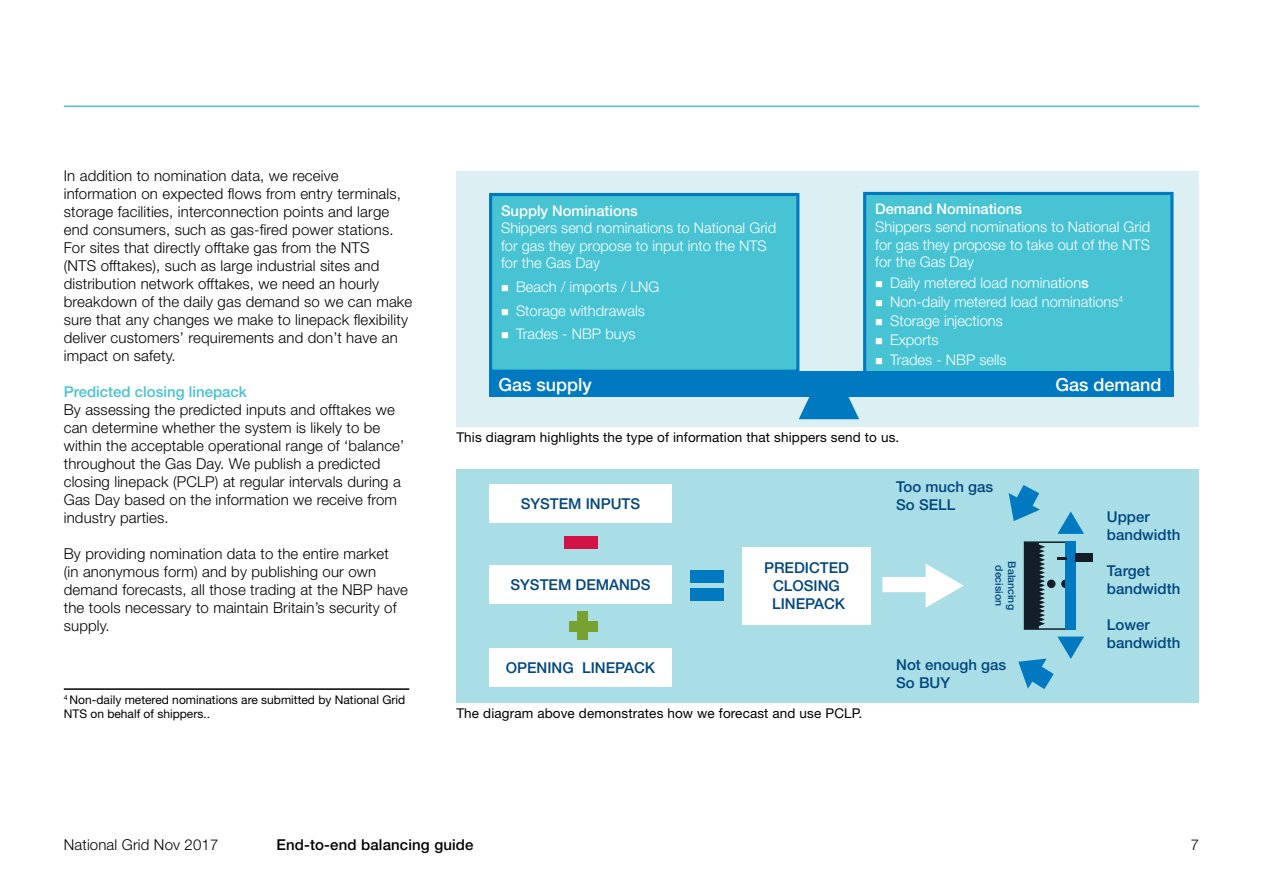
<style>
.page{position:relative;width:1263px;height:893px;background:#fff}
.page>*{position:absolute;margin:0;border:0;box-sizing:border-box;transform-origin:0 0}
.t1{font:500 18px "Helvetica Neue LT Std";color:#fff}
.t2{font:300 15px/18px "Helvetica Neue LT Std";letter-spacing:.01em;color:#000}
.t3{font:500 15px/18px "Helvetica Neue LT Std";color:#00467f}
.t4{font:500 15px "Helvetica Neue LT Std";letter-spacing:.01em;color:#000}
.t5{font:500 15px "Helvetica Neue LT Std";color:#47c3d3}
.t6{font:300 14.7px/17.7px "Helvetica Neue LT Std";color:#fff}
.t7{font:500 14.7px "Helvetica Neue LT Std";color:#fff}
.t8{font:13.5px "Helvetica Neue LT Std";letter-spacing:.01em;color:#000}
.t9{font:12px/14.4px "Helvetica Neue LT Std";color:#000}
.t10{font:500 10.5px/12.6px "Helvetica Neue LT Std";color:#00467f;text-align:center}
.s1{font-family:"Sabon LT Std"}
.s2{font-weight:500}
</style>
<div class="page">
<div style="left:456px;top:171px;width:742px;height:255px;background:#dcf0f3"></div>
<hr style="left:64px;top:106px;width:1135px;height:1px;background:#47c3d3">
<div style="left:491px;top:195px;width:307px;height:176px;background:#47c3d3"></div>
<div style="left:489px;top:193px;width:310px;height:180px;border:3px solid #0079c1"></div>
<div style="left:865px;top:193px;width:307px;height:195px;background:#47c3d3"></div>
<div style="left:863px;top:192px;width:310px;height:197px;border:3px solid #0079c1"></div>
<div style="left:456px;top:469px;width:743px;height:233px;background:#aadee6"></div>
<div style="left:489px;top:484px;width:183px;height:39px;background:#fff"></div>
<div style="left:489px;top:565px;width:183px;height:39px;background:#fff"></div>
<div style="left:489px;top:648px;width:183px;height:39px;background:#fff"></div>
<div style="left:742px;top:547px;width:129px;height:77px;background:#fff"></div>
<div style="left:563px;top:536px;width:34px;height:12px;background:#d31245"></div>
<div style="left:568px;top:621px;width:29px;height:11px;background:#78a22f"></div>
<div style="left:577px;top:611px;width:11px;height:29px;background:#78a22f"></div>
<div style="left:690px;top:570px;width:34px;height:12px;background:#0079c1"></div>
<div style="left:690px;top:589px;width:34px;height:12px;background:#0079c1"></div>
<div style="left:489px;top:372px;width:684px;height:25px;background:#0079c1"></div>
<hr style="left:64px;top:688px;width:345px;height:2px;background:#000">
<svg style="left:882px;top:564px;width:82px;height:44px"></svg>
<svg style="left:1057px;top:511px;width:27px;height:23px"></svg>
<div style="left:1024px;top:541px;width:42px;height:89px;border:2px solid #141e29"></div>
<div style="left:1047px;top:580px;width:8px;height:8px;background:#141e29;border-radius:50%"></div>
<svg style="left:1061px;top:580px;width:9px;height:8px"></svg>
<div style="left:1066px;top:541px;width:10px;height:89px;background:#0079c1"></div>
<div style="left:1075px;top:553px;width:17px;height:9px;background:#141e29"></div>
<svg style="left:1057px;top:557px;width:9px;height:3px"></svg>
<svg style="left:1024px;top:543px;width:21px;height:86px;background:#283842"></svg>
<svg style="left:1018px;top:637px;width:66px;height:52px"></svg>
<svg style="left:1008px;top:485px;width:32px;height:36px"></svg>
<svg style="left:799px;top:397px;width:60px;height:22px"></svg>
<p class="t2" style="left:64px;top:166px;width:350px">In addition to nomination data, we receive information on expected flows from entry terminals, storage facilities, interconnection points and large end consumers, such as gas-fired power stations.<br>For sites that directly offtake gas from the NTS<br>(NTS offtakes), such as large industrial sites and distribution network offtakes, we need an hourly breakdown of the daily gas demand so we can make sure that any changes we make to linepack flexibility deliver customers’ requirements and don’t have an impact on safety.</p>
<p class="t5" style="left:64px;top:383px;width:185px">Predicted closing linepack</p>
<p class="t2" style="left:64px;top:400px;width:342px">By assessing the predicted inputs and offtakes we can determine whether the system is likely to be within the acceptable operational range of ‘balance’ throughout the Gas Day. We publish a predicted closing linepack (PCLP) at regular intervals during a Gas Day based on the information we receive from industry parties.</p>
<p class="t2" style="left:64px;top:544px;width:346px">By providing nomination data to the entire market<br>(in anonymous form) and by publishing our own demand forecasts, all those trading at the NBP have the tools necessary to maintain Britain’s security of supply.</p>
<p class="t9" style="left:64px;top:692px;width:343px"><sup>4</sup> Non-daily metered nominations are submitted by National Grid<br>NTS on behalf of shippers.<span class="s1">.</span></p>
<p class="t7" style="left:501px;top:202px;width:138px">Supply Nominations</p>
<p class="t6" style="left:501px;top:219px;width:276px">Shippers send nominations to National Grid for gas they propose to input into the NTS for the Gas Day</p>
<p class="t6" style="left:501px;top:278px;width:160px">■ Beach / imports / LNG</p>
<p class="t6" style="left:501px;top:301px;width:145px">■ Storage withdrawals</p>
<p class="t6" style="left:501px;top:325px;width:136px">■ Trades - NBP buys</p>
<p class="t7" style="left:875px;top:200px;width:148px">Demand Nominations</p>
<p class="t6" style="left:875px;top:218px;width:276px;text-align:justify">Shippers send nominations to National Grid for gas they propose to take out of the NTS for the Gas Day</p>
<p class="t6" style="left:875px;top:274px;width:215px">■ Daily metered load nomination<span class="s2">s</span></p>
<p class="t6" style="left:875px;top:293px;width:250px">■ Non-daily metered load nominations<sup>4</sup></p>
<p class="t6" style="left:875px;top:312px;width:129px">■ Storage injections</p>
<p class="t6" style="left:875px;top:331px;width:65px">■ Exports</p>
<p class="t6" style="left:875px;top:350px;width:133px">■ Trades - NBP sells</p>
<p class="t1" style="left:499px;top:374px;width:95px">Gas supply</p>
<p class="t1" style="left:1055px;top:374px;width:108px">Gas demand</p>
<p class="t8" style="left:456px;top:429px;width:444px">This diagram highlights the type of information that shippers send to us.</p>
<p class="t3" style="left:521px;top:494px;width:121px">SYSTEM INPUTS</p>
<p class="t3" style="left:510px;top:575px;width:142px">SYSTEM DEMANDS</p>
<p class="t3" style="left:506px;top:658px;width:151px">OPENING LINEPACK</p>
<p class="t3" style="left:764px;top:558px;width:87px;text-align:center">PREDICTED<br>CLOSING<br>LINEPACK</p>
<p class="t8" style="left:456px;top:705px;width:407px">The diagram above demonstrates how we forecast and use PCLP.</p>
<p class="t3" style="left:896px;top:477px;width:98px">Too much gas<br>So SELL</p>
<p class="t10" style="left:1018px;top:561px;width:50px;rotate:90deg">Balancing decision</p>
<p class="t3" style="left:896px;top:655px;width:112px">Not enough gas<br>So BUY</p>
<p class="t3" style="left:1107px;top:508px;width:75px">Upper bandwidth</p>
<p class="t3" style="left:1107px;top:562px;width:75px">Target bandwidth</p>
<p class="t3" style="left:1107px;top:616px;width:75px">Lower bandwidth</p>
<p class="t2" style="left:64px;top:836px;width:156px">National Grid Nov 2017</p>
<p class="t4" style="left:276px;top:836px;width:199px">End-to-end balancing guide</p>
<p class="t2" style="left:1191px;top:836px;width:10px">7</p>
</div>
